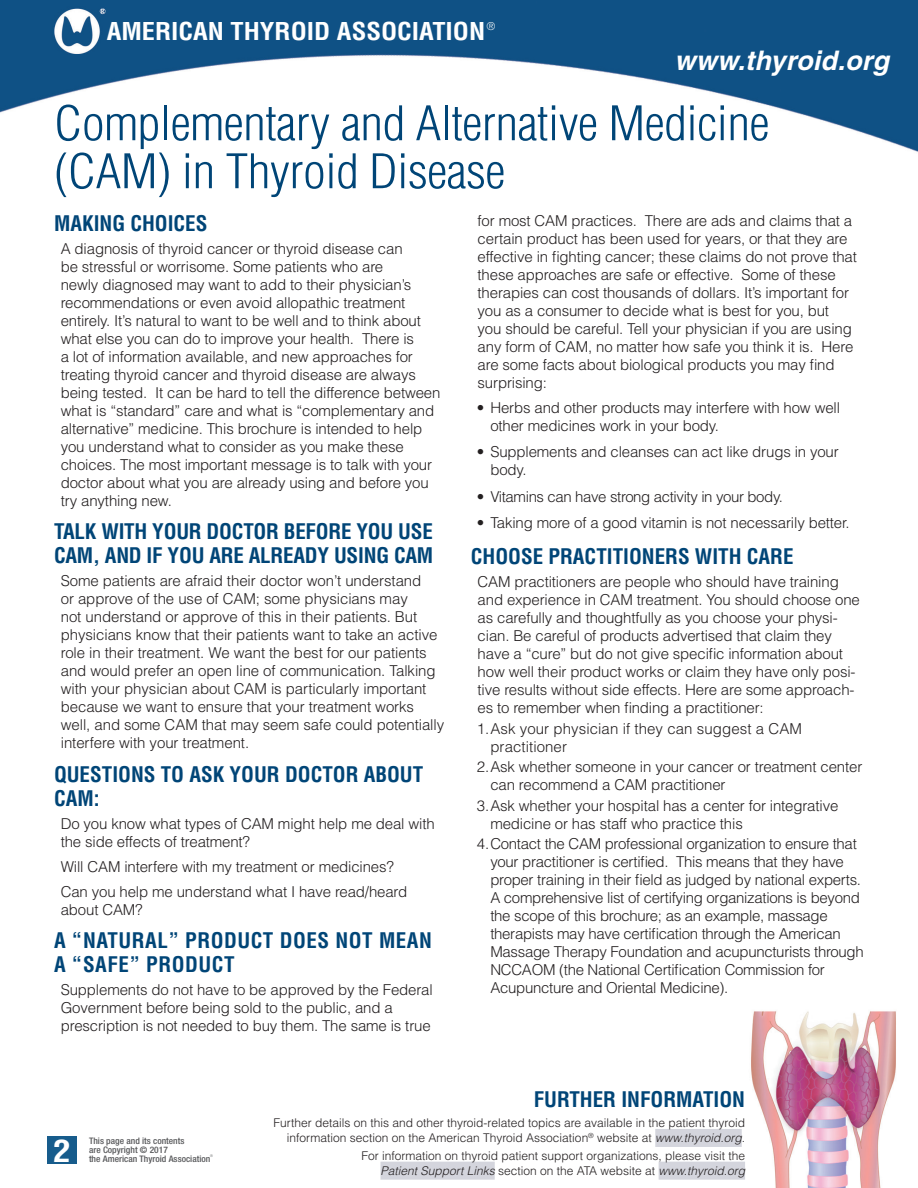
<style>
.page{position:relative;width:918px;height:1188px;background:#fff}
.page>*{position:absolute;margin:0;border:0;box-sizing:border-box;transform-origin:0 0}
.t1{font:300 condensed 46.5px/48px "Helvetica";letter-spacing:-.01em;color:#004577;scale:1.1 1}
.t2{font:700 condensed 30px "Helvetica";color:#fff;scale:1.18 1}
.t3{font:italic 700 27px "Helvetica";letter-spacing:.01em;color:#fff}
.t4{font:700 condensed 24px "Helvetica";color:#fff;scale:1.1 1}
.t5{font:700 condensed 21px/24px "Helvetica";color:#004577}
.t6{font:700 condensed 21px/24px "Helvetica";letter-spacing:.025em;color:#004577}
.t7{font:300 15px/18px "Helvetica";letter-spacing:-.01em;color:#231f20}
.t8{font:300 12px/15px "Helvetica";color:#231f20;text-align:right}
.t9{font:300 condensed 10.5px "Helvetica";color:#fff}
.t10{font:500 condensed 9px/9px "Helvetica Neue";color:#57585a;scale:1.05 1}
.t11{font:300 condensed 3.45px "Helvetica";color:#57585a}
.s1{font-style:italic}
</style>
<div class="page">
<img style="left:0;top:0;width:918px;height:1188px">
<div style="left:47px;top:1136px;width:30px;height:28px;background:#175c8c"></div>
<div style="left:655px;top:1129px;width:87px;height:18px;background:#d4d5dd"></div>
<div style="left:380px;top:1162px;width:115px;height:18px;background:#d4d5dd"></div>
<div style="left:659px;top:1162px;width:86px;height:18px;background:#d4d5dd"></div>
<h3 class="t4" style="left:107px;top:16px;width:346px">AMERICAN THYROID ASSOCIATION</h3>
<p class="t9" style="left:487px;top:19px;width:10px">®</p>
<h3 class="t3" style="left:675px;top:44px;width:216px">www.thyroid.org</h3>
<h1 class="t1" style="left:54px;top:99px;width:652px">Complementary and Alternative Medicine (CAM) in Thyroid Disease</h1>
<h3 class="t5" style="left:54px;top:211px;width:155px">MAKING CHOICES</h3>
<p class="t7" style="left:61px;top:239px;width:381px">A diagnosis of thyroid cancer or thyroid disease can<br>be stressful or worrisome. Some patients who are<br>newly diagnosed may want to add to their physician’s recommendations or even avoid allopathic treatment entirely. It’s natural to want to be well and to think about what else you can do to improve your health. There is<br>a lot of information available, and new approaches for treating thyroid cancer and thyroid disease are always being tested. It can be hard to tell the difference between what is “standard” care and what is “complementary and alternative” medicine. This brochure is intended to help you understand what to consider as you make these choices. The most important message is to talk with your doctor about what you are already using and before you try anything new.</p>
<h3 class="t5" style="left:54px;top:519px;width:381px">TALK WITH YOUR DOCTOR BEFORE YOU USE<br>CAM, AND IF YOU ARE ALREADY USING CAM</h3>
<p class="t7" style="left:61px;top:572px;width:385px">Some patients are afraid their doctor won’t understand<br>or approve of the use of CAM; some physicians may<br>not understand or approve of this in their patients. But physicians know that their patients want to take an active role in their treatment. We want the best for our patients and would prefer an open line of communication. Talking with your physician about CAM is particularly important because we want to ensure that your treatment works well, and some CAM that may seem safe could potentially interfere with your treatment.</p>
<h3 class="t5" style="left:54px;top:762px;width:371px">QUESTIONS TO ASK YOUR DOCTOR ABOUT<br>CAM:</h3>
<p class="t7" style="left:61px;top:815px;width:375px">Do you know what types of CAM might help me deal with the side effects of treatment?</p>
<p class="t7" style="left:61px;top:854px;width:348px;line-height:24.8px">Will CAM interfere with my treatment or medicines?<br>Can you help me understand what I have read/heard</p>
<p class="t7" style="left:61px;top:900px;width:84px">about CAM?</p>
<h3 class="t6" style="left:54px;top:928px;width:379px">A “NATURAL” PRODUCT DOES NOT MEAN<br>A “SAFE” PRODUCT</h3>
<p class="t7" style="left:61px;top:981px;width:374px">Supplements do not have to be approved by the Federal<br>Government before being sold to the public, and a prescription is not needed to buy them. The same is true</p>
<p class="t7" style="left:478px;top:211px;width:381px">for most CAM practices. There are ads and claims that a certain product has been used for years, or that they are effective in fighting cancer; these claims do not prove that these approaches are safe or effective. Some of these therapies can cost thousands of dollars. It’s important for you as a consumer to decide what is best for you, but<br>you should be careful. Tell your physician if you are using any form of CAM, no matter how safe you think it is. Here are some facts about biological products you may find surprising:</p>
<p class="t7" style="left:490px;top:398px;width:351px;text-indent:-14px">• Herbs and other products may interfere with how well other medicines work in your body.</p>
<p class="t7" style="left:490px;top:443px;width:350px;text-indent:-14px">• Supplements and cleanses can act like drugs in your body.</p>
<p class="t7" style="left:477px;top:487px;width:308px">• Vitamins can have strong activity in your body.</p>
<p class="t7" style="left:477px;top:514px;width:374px">• Taking more of a good vitamin is not necessarily better.</p>
<h3 class="t5" style="left:471px;top:544px;width:324px">CHOOSE PRACTITIONERS WITH CARE</h3>
<p class="t7" style="left:478px;top:573px;width:384px">CAM practitioners are people who should have training and experience in CAM treatment. You should choose one as carefully and thoughtfully as you choose your physi&shy;cian. Be careful of products advertised that claim they have a “cure” but do not give specific information about how well their product works or claim they have only posi&shy;tive results without side effects. Here are some approach&shy;es to remember when finding a practitioner:</p>
<p class="t7" style="left:490px;top:719px;width:313px;text-indent:-14px">1.Ask your physician if they can suggest a CAM practitioner</p>
<p class="t7" style="left:490px;top:758px;width:373px;text-indent:-14px">2.Ask whether someone in your cancer or treatment center can recommend a CAM practitioner</p>
<p class="t7" style="left:490px;top:796px;width:350px;text-indent:-14px">3.Ask whether your hospital has a center for integrative medicine or has staff who practice this</p>
<p class="t7" style="left:490px;top:835px;width:375px;text-indent:-13px">4.Contact the CAM professional organization to ensure that your practitioner is certified. This means that they have proper training in their field as judged by national experts.<br>A comprehensive list of certifying organizations is beyond the scope of this brochure; as an example, massage therapists may have certification through the American Massage Therapy Foundation and acupuncturists through NCCAOM (the National Certification Commission for Acupuncture and Oriental Medicine).</p>
<h2 class="t2" style="left:53px;top:1132px;width:16px">2</h2>
<p class="t10" style="left:89px;top:1136px;width:117px">This page and its contents<br>are Copyright © 2017<br>the American Thyroid Association</p>
<p class="t11" style="left:210px;top:1154px;width:4px">®</p>
<h3 class="t5" style="left:534px;top:1087px;width:213px">FURTHER INFORMATION</h3>
<p class="t8" style="left:274px;top:1116px;width:473px">Further details on this and other thyroid-related topics are available in the patient thyroid information section on the American Thyroid Association<sup>®</sup> website at <span class="s1">www.thyroid.org</span>.</p>
<p class="t8" style="left:361px;top:1148px;width:385px">For information on thyroid patient support organizations, please visit the<br><span class="s1">Patient Support Links</span> section on the ATA website at <span class="s1">www.thyroid.org</span></p>
</div>
